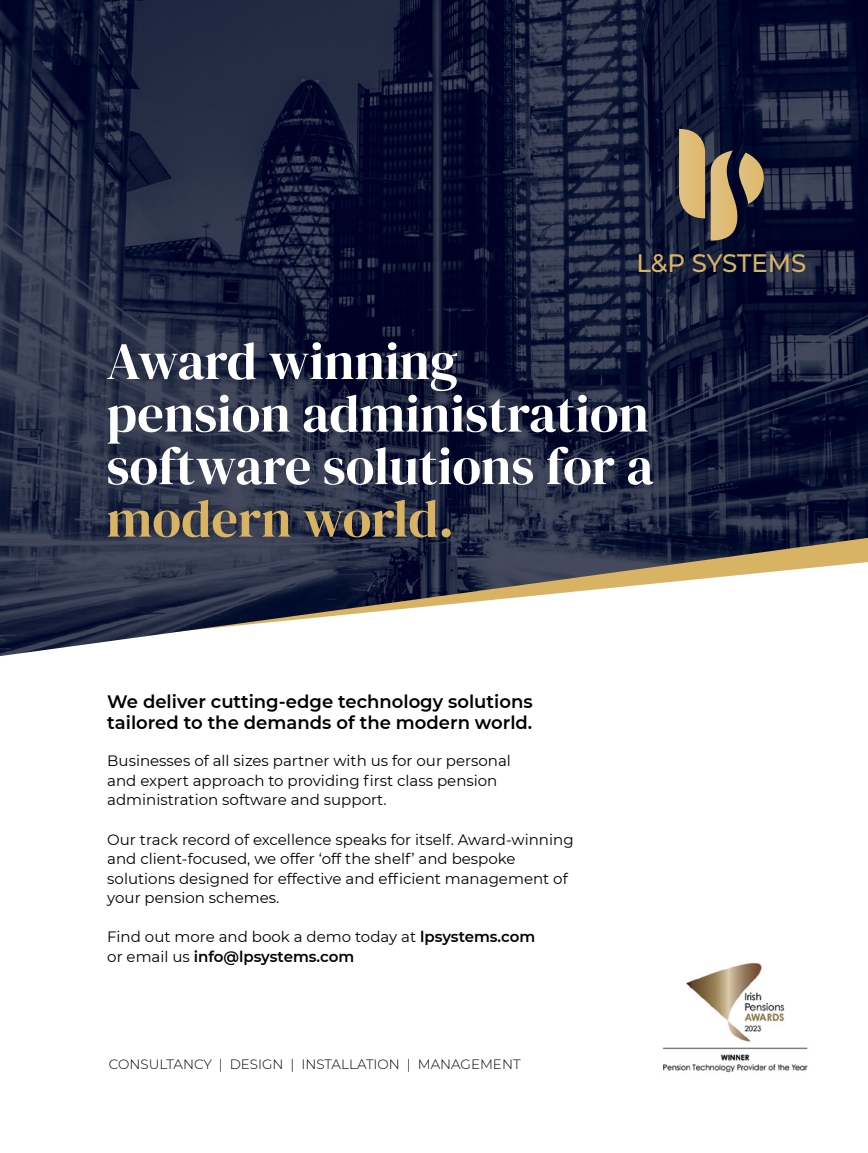
<style>
.page{position:relative;width:868px;height:1153px;background:#fff}
.page>*{position:absolute;margin:0;border:0;box-sizing:border-box;transform-origin:0 0}
.t1{font:52.5px/52.5px "DM Serif Display";color:#fff}
.t2{font:52.5px "DM Serif Display";color:#d9b364}
.t3{font:500 25.35px "Montserrat";letter-spacing:-.005em;color:#d9b364}
.t4{font:600 18px/21px "Montserrat";color:#000}
.t5{font:15px/19.5px "Montserrat";color:#000}
.t6{font:300 13.5px "Montserrat";color:#000}
.s1{font-weight:600}
</style>
<div class="page">
<img style="left:0;top:0;width:867px;height:656px">
<img style="left:662px;top:963px;width:146px;height:110px">
<svg style="left:677px;top:129px;width:86px;height:112px;background:#736553"></svg>
<h2 class="t3" style="left:636px;top:245px;width:172px">L&amp;P SYSTEMS</h2>
<h1 class="t1" style="left:107px;top:335px;width:548px">Award winning pension administration software solutions for a</h1>
<h1 class="t2" style="left:107px;top:488px;width:349px">modern world.</h1>
<p class="t4" style="left:107px;top:690px;width:427px">We deliver cutting-edge technology solutions tailored to the demands of the modern world.</p>
<p class="t5" style="left:107px;top:750px;width:405px">Businesses of all sizes partner with us for our personal and expert approach to providing first class pension administration software and support.</p>
<p class="t5" style="left:107px;top:828px;width:468px">Our track record of excellence speaks for itself. Award-winning and client-focused, we offer ‘off the shelf’ and bespoke solutions designed for effective and efficient management of your pension schemes.</p>
<p class="t5" style="left:107px;top:926px;width:429px">Find out more and book a demo today at <span class="s1">lpsystems.com </span>or email us <span class="s1">info@lpsystems.com</span></p>
<p class="t6" style="left:109px;top:1055px;width:413px">CONSULTANCY | DESIGN | INSTALLATION | MANAGEMENT</p>
</div>
